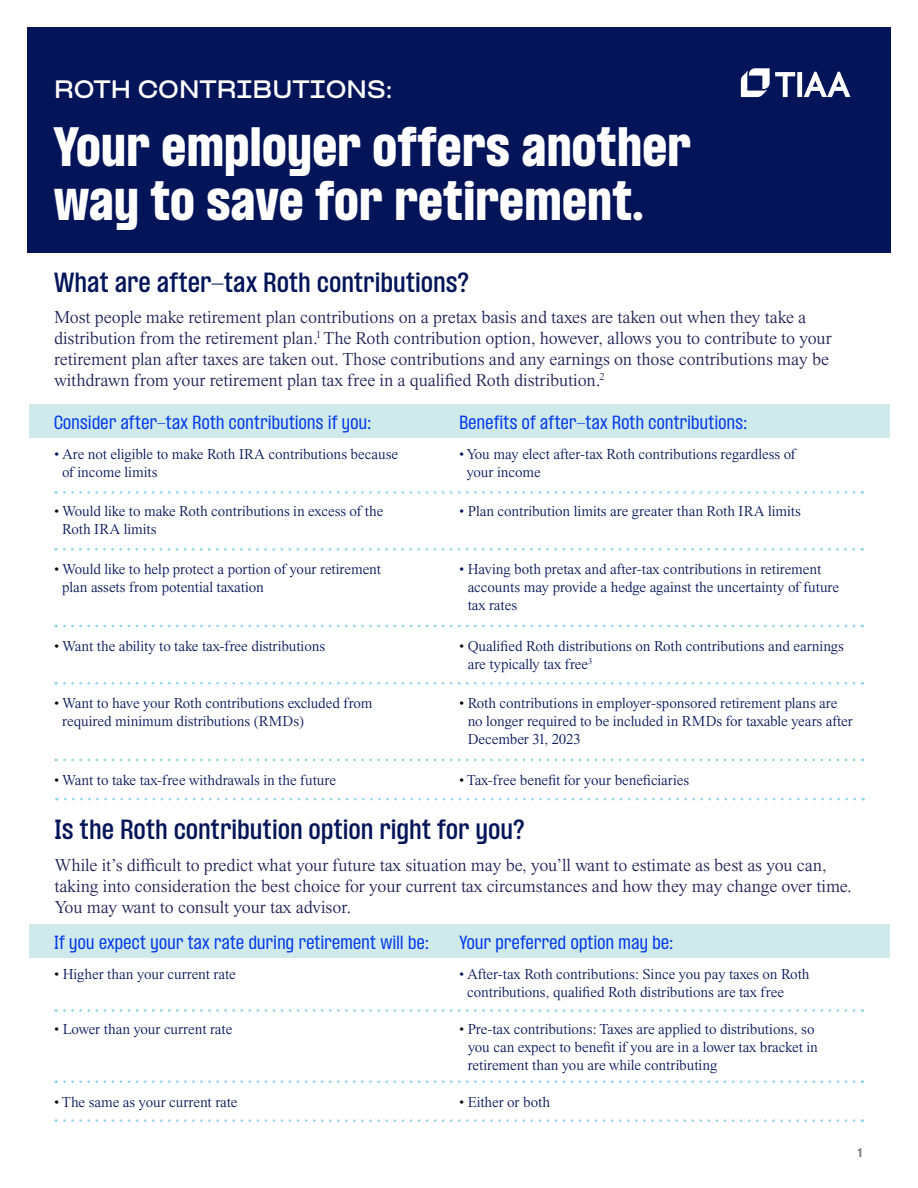
<style>
.page{position:relative;width:918px;height:1188px;background:#fff}
.page>*{position:absolute;margin:0;border:0;box-sizing:border-box;transform-origin:0 0}
.t1{font:900 condensed 48px/54px "PP Formula";letter-spacing:.02em;color:#fff}
.H1_-_Electric_Blue_P{font:600 condensed 24px "PP Formula";letter-spacing:.025em;color:#041459}
.EYEBROW{font:700 expanded 21px "PP Formula";color:#fff}
.Body_Copy_-_JHA_Time{font:18px/21px "Times Now Sm Lg";letter-spacing:-.005em;color:#1e2055}
.H2-_Electric_PP_Form{font:condensed 16.5px "PP Formula";letter-spacing:.025em;color:#003aec}
.t2{font:15px/18px "Times Now Sm Lg";letter-spacing:-.005em;color:#041459}
.t3{font:700 12px "Atlas Grotesk";color:#808285}
.s1{color:#000}
</style>
<div class="page">
<div style="left:27px;top:27px;width:864px;height:226px;background:#041459"></div>
<svg style="left:741px;top:68px;width:109px;height:29px"></svg>
<div style="left:29px;top:404px;width:861px;height:34px;background:#d0eaeb"></div>
<svg style="left:56px;top:491px;width:798px;height:3px"></svg>
<svg style="left:56px;top:682px;width:798px;height:3px"></svg>
<svg style="left:56px;top:759px;width:798px;height:2px"></svg>
<svg style="left:56px;top:798px;width:799px;height:2px"></svg>
<svg style="left:55px;top:548px;width:799px;height:3px"></svg>
<svg style="left:56px;top:625px;width:798px;height:2px"></svg>
<div style="left:29px;top:924px;width:860px;height:34px;background:#d0eaeb"></div>
<svg style="left:56px;top:1009px;width:798px;height:3px"></svg>
<svg style="left:56px;top:1080px;width:798px;height:3px"></svg>
<svg style="left:56px;top:1119px;width:798px;height:3px"></svg>
<h1 class="EYEBROW" style="left:54px;top:76px;width:340px">ROTH CONTRIBUTIONS:</h1>
<p class="t1" style="left:54px;top:120px;width:638px">Your employer offers another way to save for retirement.</p>
<h1 class="H1_-_Electric_Blue_P" style="left:54px;top:268px;width:416px">What are after-tax Roth contributions?</h1>
<p class="Body_Copy_-_JHA_Time" style="left:54px;top:305px;width:779px">Most people make retirement plan contributions on a pretax basis and taxes are taken out when they take a distribution from the retirement plan.<sup>1</sup> The Roth contribution option, however, allows you to contribute to your retirement plan after taxes are taken out. Those contributions and any earnings on those contributions may be withdrawn from your retirement plan tax free in a qualified Roth distribution.<sup>2</sup></p>
<p class="H2-_Electric_PP_Form" style="left:54px;top:412px;width:319px">Consider after-tax Roth contributions if you:</p>
<p class="H2-_Electric_PP_Form" style="left:459px;top:412px;width:289px">Benefits of after-tax Roth contributions:</p>
<p class="t2" style="left:62px;top:444px;width:338px;text-indent:-8px">• Are not eligible to make Roth IRA contributions because of income limits</p>
<p class="t2" style="left:466px;top:444px;width:331px;text-indent:-7px">• You may elect after-tax Roth contributions regardless of your income</p>
<p class="t2" style="left:62px;top:501px;width:323px;text-indent:-8px"><span class="s1">•</span> Would like to make Roth contributions in excess of the<br>Roth IRA limits</p>
<p class="t2" style="left:459px;top:501px;width:343px">• Plan contribution limits are greater than Roth IRA limits</p>
<p class="t2" style="left:62px;top:559px;width:320px;text-indent:-8px"><span class="s1">•</span> Would like to help protect a portion of your retirement plan assets from potential taxation</p>
<p class="t2" style="left:468px;top:559px;width:373px;text-indent:-9px">• Having both pretax and after-tax contributions in retirement accounts may provide a hedge against the uncertainty of future tax rates</p>
<p class="t2" style="left:54px;top:636px;width:273px"><span class="s1">•</span> Want the ability to take tax-free distributions</p>
<p class="t2" style="left:468px;top:636px;width:378px;text-indent:-9px"><span class="s1">•</span> Qualified Roth distributions on Roth contributions and earnings are typically tax free<sup>3</sup></p>
<p class="t2" style="left:62px;top:693px;width:312px;text-indent:-8px"><span class="s1">•</span> Want to have your Roth contributions excluded from required minimum distributions (RMDs)</p>
<p class="t2" style="left:54px;top:770px;width:284px"><span class="s1">•</span> Want to take tax-free withdrawals in the future</p>
<p class="t2" style="left:468px;top:693px;width:387px;text-indent:-9px"><span class="s1">•</span> Roth contributions in employer-sponsored retirement plans are no longer required to be included in RMDs for taxable years after<br>December 31, 2023</p>
<p class="t2" style="left:459px;top:770px;width:232px"><span class="s1">•</span> Tax-free benefit for your beneficiaries</p>
<h1 class="H1_-_Electric_Blue_P" style="left:54px;top:815px;width:471px">Is the Roth contribution option right for you?</h1>
<p class="Body_Copy_-_JHA_Time" style="left:54px;top:854px;width:799px">While it’s difficult to predict what your future tax situation may be, you’ll want to estimate as best as you can, taking into consideration the best choice for your current tax circumstances and how they may change over time.<br>You may want to consult your tax advisor.</p>
<p class="H2-_Electric_PP_Form" style="left:54px;top:932px;width:376px">If you expect your tax rate during retirement will be:</p>
<p class="H2-_Electric_PP_Form" style="left:459px;top:932px;width:215px">Your preferred option may be:</p>
<p class="t2" style="left:54px;top:964px;width:183px"><span class="s1">•</span> Higher than your current rate</p>
<p class="t2" style="left:467px;top:964px;width:344px;text-indent:-8px">• After-tax Roth contributions: Since you pay taxes on Roth contributions, qualified Roth distributions are tax free</p>
<p class="t2" style="left:54px;top:1019px;width:180px"><span class="s1">•</span> Lower than your current rate</p>
<p class="t2" style="left:468px;top:1019px;width:352px;text-indent:-9px"><span class="s1">•</span> Pre-tax contributions: Taxes are applied to distributions, so you can expect to benefit if you are in a lower tax bracket in retirement than you are while contributing</p>
<p class="t2" style="left:54px;top:1092px;width:185px"><span class="s1">•</span> The same as your current rate</p>
<p class="t2" style="left:459px;top:1092px;width:93px"><span class="s1">•</span> Either or both</p>
<p class="t3" style="left:857px;top:1143px;width:7px">1</p>
</div>
